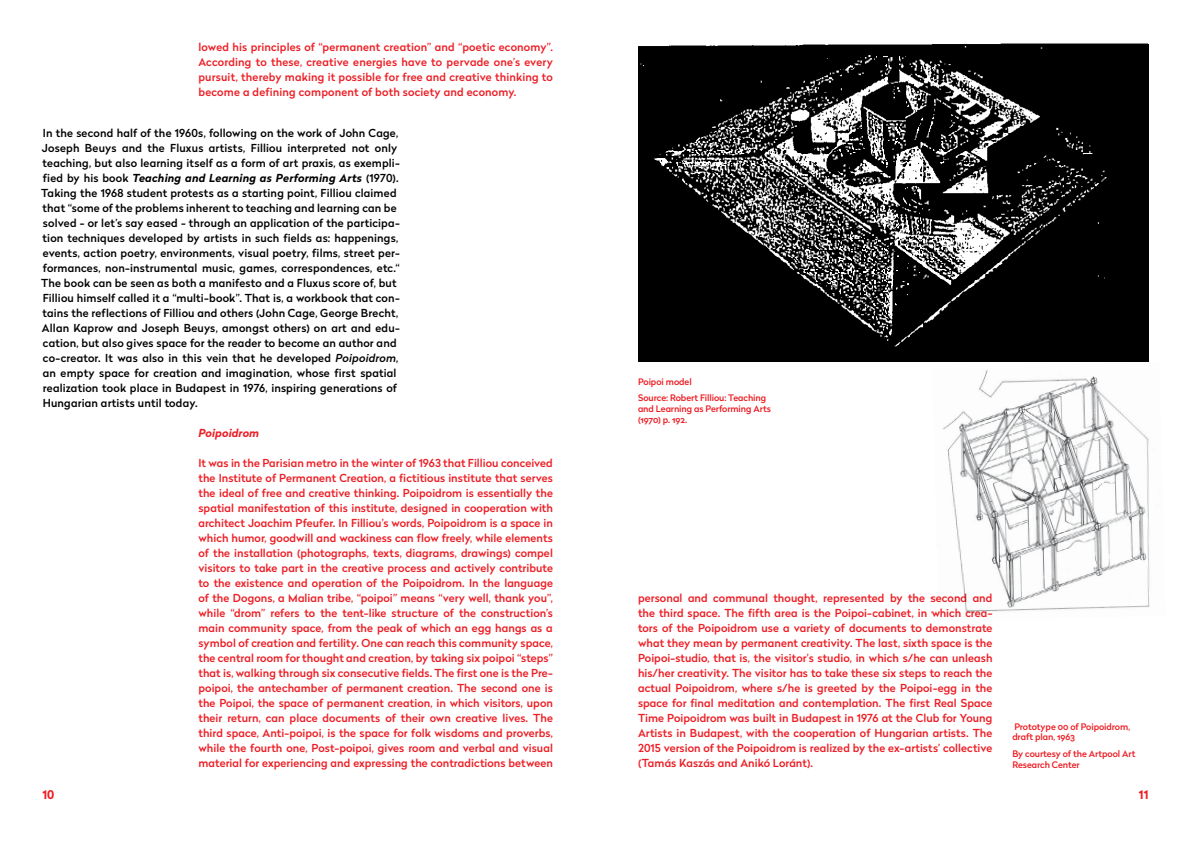
<style>
.page{position:relative;width:1191px;height:842px;background:#fff}
.page>*{position:absolute;margin:0;border:0;box-sizing:border-box;transform-origin:0 0}
.t1{font:700 12px "Radikal";color:#ed1d24}
.t2{font:500 11px/15px "Radikal";letter-spacing:.01em;color:#ed1d24;text-align:justify}
.t3{font:500 11px/15px "Radikal";letter-spacing:.015em;color:#000}
.t4{font:italic 700 11px "Radikal";letter-spacing:.005em;color:#ed1d24}
.t5{font:500 9px/10.8px "Radikal";letter-spacing:-.005em;color:#ed1d24}
.s1{font-weight:700;font-style:italic}
.s2{font-style:italic}
</style>
<div class="page">
<img style="left:638px;top:43px;width:510px;height:318px">
<img style="left:943px;top:370px;width:207px;height:242px">
<p class="t2" style="left:198px;top:39px;width:356px">lowed his principles of “permanent creation” and “poetic economy”.<br>According to these, creative energies have to pervade one’s every pursuit, thereby making it possible for free and creative thinking to become a defining component of both society and economy.</p>
<p class="t3" style="left:41px;top:125px;width:360px">In the second half of the 1960s, following on the work of John Cage, Joseph Beuys and the Fluxus artists, Filliou interpreted not only teaching, but also learning itself as a form of art praxis, as exempli&shy;fied by his book <span class="s1">Teaching and Learning as Performing Arts</span> (1970).<br>Taking the 1968 student protests as a starting point, Filliou claimed that “some of the problems inherent to teaching and learning can be solved - or let’s say eased - through an application of the participa&shy;tion techniques developed by artists in such fields as: happenings, events, action poetry, environments, visual poetry, films, street per&shy;formances, non-instrumental music, games, correspondences, etc.“ The book can be seen as both a manifesto and a Fluxus score of, but Filliou himself called it a “multi-book”. That is, a workbook that con&shy;tains the reflections of Filliou and others (John Cage, George Brecht, Allan Kaprow and Joseph Beuys, amongst others) on art and edu&shy;cation, but also gives space for the reader to become an author and co-creator. It was also in this vein that he developed <span class="s2">Poipoidrom</span>, an empty space for creation and imagination, whose first spatial realization took place in Budapest in 1976, inspiring generations of Hungarian artists until today.</p>
<p class="t1" style="left:43px;top:786px;width:13px">10</p>
<p class="t4" style="left:198px;top:425px;width:62px">Poipoidrom</p>
<p class="t2" style="left:198px;top:455px;width:356px">It was in the Parisian metro in the winter of 1963 that Filliou conceived the Institute of Permanent Creation, a fictitious institute that serves the ideal of free and creative thinking. Poipoidrom is essentially the spatial manifestation of this institute, designed in cooperation with architect Joachim Pfeufer. In Filliou’s words, Poipoidrom is a space in which humor, goodwill and wackiness can flow freely, while elements of the installation (photographs, texts, diagrams, drawings) compel visitors to take part in the creative process and actively contribute to the existence and operation of the Poipoidrom. In the language of the Dogons, a Malian tribe, “poipoi” means “very well, thank you”, while “drom” refers to the tent-like structure of the construction’s main community space, from the peak of which an egg hangs as a symbol of creation and fertility. One can reach this community space, the central room for thought and creation, by taking six poipoi “steps” that is, walking through six consecutive fields. The first one is the Pre&shy;poipoi, the antechamber of permanent creation. The second one is the Poipoi, the space of permanent creation, in which visitors, upon their return, can place documents of their own creative lives. The third space, Anti-poipoi, is the space for folk wisdoms and proverbs, while the fourth one, Post-poipoi, gives room and verbal and visual material for experiencing and expressing the contradictions between</p>
<p class="t5" style="left:638px;top:373px;width:130px;line-height:16.5px">Poipoi model<br>Source: Robert Filliou: Teaching</p>
<p class="t5" style="left:638px;top:403px;width:134px">and Learning as Performing Arts (1970) p. 192.</p>
<p class="t2" style="left:638px;top:590px;width:356px">personal and communal thought, represented by the second and the third space. The fifth area is the Poipoi-cabinet, in which crea&shy;tors of the Poipoidrom use a variety of documents to demonstrate what they mean by permanent creativity. The last, sixth space is the Poipoi-studio, that is, the visitor’s studio, in which s/he can unleash his/her creativity. The visitor has to take these six steps to reach the actual Poipoidrom, where s/he is greeted by the Poipoi-egg in the space for final meditation and contemplation. The first Real Space Time Poipoidrom was built in Budapest in 1976 at the Club for Young Artists in Budapest, with the cooperation of Hungarian artists. The 2015 version of the Poipoidrom is realized by the ex-artists’ collective (Tamás Kaszás and Anikó Loránt).</p>
<p class="t5" style="left:1012px;top:721px;width:119px">Prototype 00 of Poipoidrom, draft plan, 1963</p>
<p class="t5" style="left:1012px;top:748px;width:125px">By courtesy of the Artpool Art<br>Research Center</p>
<p class="t1" style="left:1139px;top:786px;width:11px">11</p>
</div>
